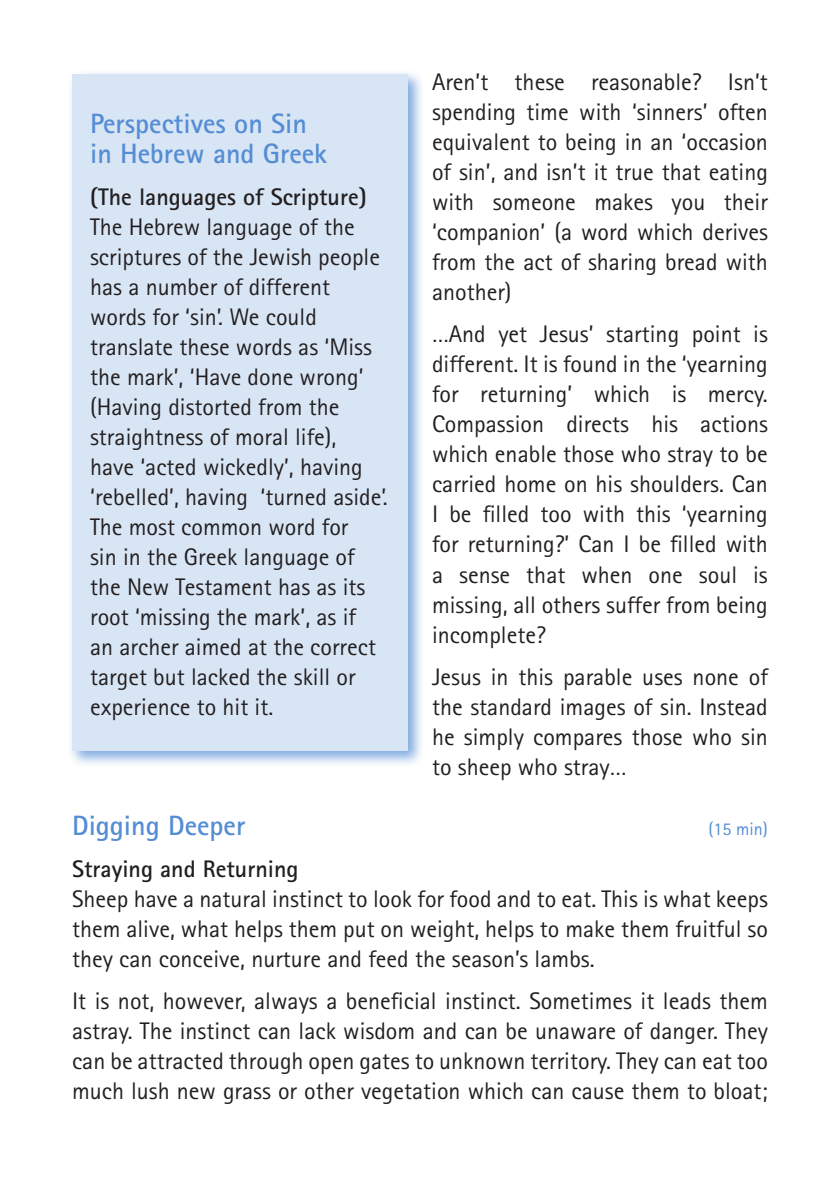
<style>
.page{position:relative;width:840px;height:1191px;background:#fff}
.page>*{position:absolute;margin:0;border:0;box-sizing:border-box;transform-origin:0 0}
.Heading_1{font:700 28px/30px "Rotis Sans Serif";color:#548dd4}
.Body{font:24px/30px "Rotis Sans Serif";color:#231f20;text-align:justify}
.Body_left{font:24px/30px "Rotis Sans Serif";color:#231f20}
.Heading_2{font:700 24px "Rotis Sans Serif";color:#231f20}
.Heading_1-2{font:18px "Rotis Sans Serif";color:#548dd4}
</style>
<div class="page">
<div style="left:67px;top:69px;width:358px;height:699px;background:#548dd4;opacity:.75"></div>
<div style="left:72px;top:74px;width:336px;height:677px;background:#d8e5f5"></div>
<p class="Heading_1" style="left:90px;top:108px;width:238px">Perspectives on Sin in Hebrew and Greek</p>
<p class="Heading_2" style="left:90px;top:181px;width:278px">(The languages of Scripture)</p>
<p class="Body_left" style="left:90px;top:211px;width:299px">The Hebrew language of the scriptures of the Jewish people has a number of different words for ‘sin’. We could translate these words as ‘Miss the mark’, ‘Have done wrong’ (Having distorted from the straightness of moral life),<br>have ‘acted wickedly’, having ‘rebelled’, having ‘turned aside’.<br>The most common word for<br>sin in the Greek language of the New Testament has as its root ‘missing the mark’, as if<br>an archer aimed at the correct target but lacked the skill or experience to hit it.</p>
<p class="Body" style="left:432px;top:67px;width:337px">Aren’t these reasonable? Isn’t spending time with ‘sinners’ often equivalent to being in an ‘occasion of sin’, and isn’t it true that eating with someone makes you their ‘companion’ (a word which derives from the act of sharing bread with another)</p>
<p class="Body" style="left:432px;top:319px;width:337px">…And yet Jesus’ starting point is different. It is found in the ‘yearning for returning’ which is mercy.<br>Compassion directs his actions which enable those who stray to be carried home on his shoulders. Can I be filled too with this ‘yearning for returning?’ Can I be filled with a sense that when one soul is missing, all others suffer from being incomplete?</p>
<p class="Body" style="left:432px;top:661px;width:337px">Jesus in this parable uses none of the standard images of sin. Instead he simply compares those who sin to sheep who stray…</p>
<p class="Heading_1" style="left:72px;top:809px;width:175px">Digging Deeper</p>
<p class="Heading_1-2" style="left:708px;top:818px;width:61px">(15 min)</p>
<p class="Heading_2" style="left:72px;top:853px;width:228px">Straying and Returning</p>
<p class="Body" style="left:72px;top:883px;width:697px">Sheep have a natural instinct to look for food and to eat. This is what keeps them alive, what helps them put on weight, helps to make them fruitful so they can conceive, nurture and feed the season’s lambs.</p>
<p class="Body" style="left:72px;top:985px;width:697px">It is not, however, always a beneficial instinct. Sometimes it leads them astray. The instinct can lack wisdom and can be unaware of danger. They can be attracted through open gates to unknown territory. They can eat too much lush new grass or other vegetation which can cause them to bloat;</p>
</div>
